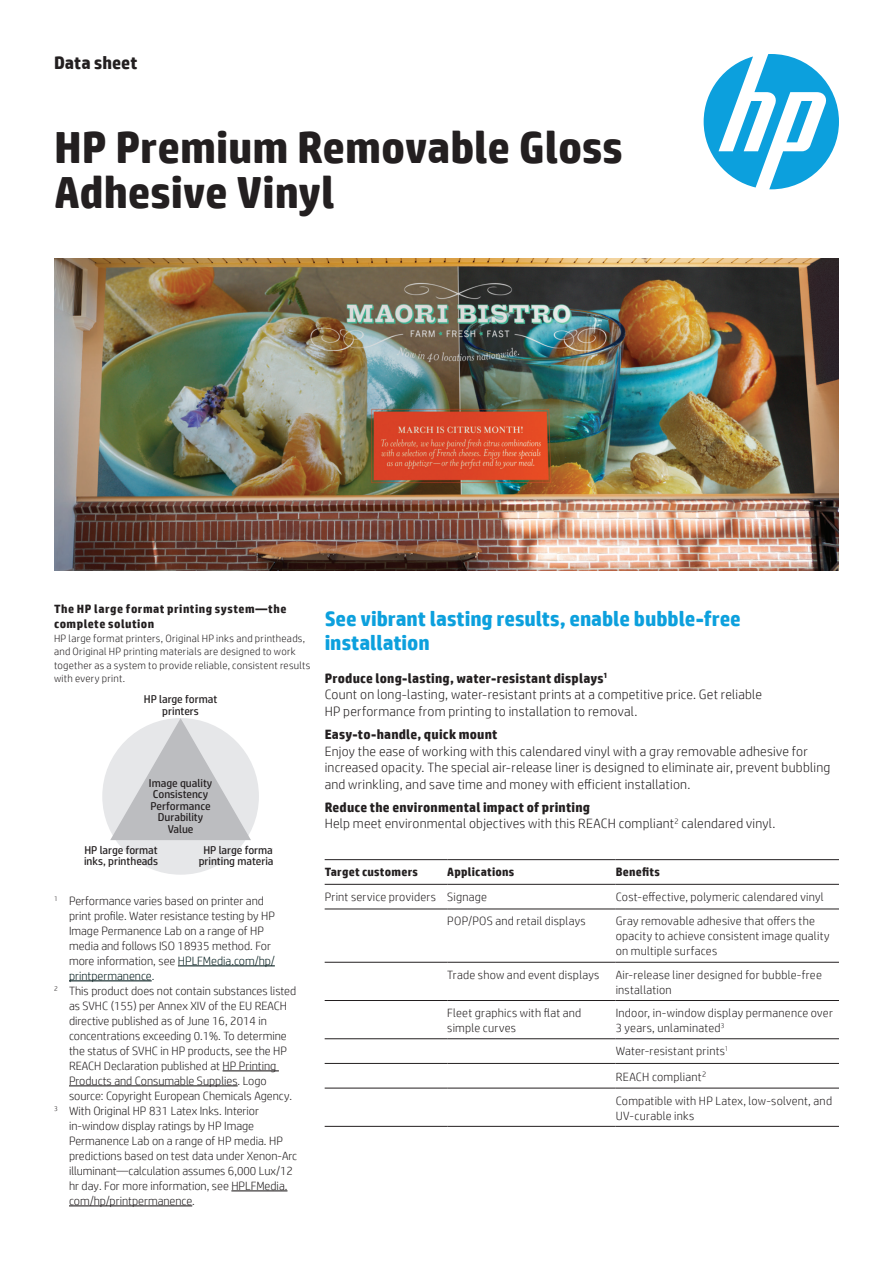
<style>
.page{position:relative;width:893px;height:1263px;background:#fff}
.page>*{position:absolute;margin:0;border:0;box-sizing:border-box;transform-origin:0 0}
.t1{font:700 45px/45px "HP Simplified";letter-spacing:-.005em;color:#231f20}
.t2{font:700 21px/24px "HP Simplified";letter-spacing:-.005em;color:#0ca0dd}
.t3{font:700 18px "HP Simplified";color:#231f20}
.t4{font:300 13.5px/16.5px "HP Simplified";letter-spacing:.015em;color:#231f20}
.t5{font:700 13.5px "HP Simplified";letter-spacing:.015em;color:#231f20}
.t6{font:300 12px "HP Simplified";color:#231f20}
.t7{font:300 12px/15px "HP Simplified";letter-spacing:.02em;color:#231f20}
.t8{font:700 12px/15px "HP Simplified";letter-spacing:.04em;color:#231f20}
.t9{font:700 12px "HP Simplified";letter-spacing:.02em;color:#231f20}
.t10{font:300 12px "HP Simplified";color:#051d1e}
.t11{font:11.25px/11.4px "HP Simplified";color:#231f20;text-align:center}
.t12{font:300 10.5px/13.5px "HP Simplified";letter-spacing:.025em;color:#231f20}
.s1{color:#051d1e}
.s2{font-weight:700}
</style>
<div class="page">
<img style="left:54px;top:259px;width:785px;height:311px">
<svg style="left:704px;top:54px;width:135px;height:135px"></svg>
<div style="left:102px;top:718px;width:157px;height:156px;background:#e6e7e9;border-radius:50%"></div>
<svg style="left:110px;top:718px;width:141px;height:122px"></svg>
<hr style="left:325px;top:859px;width:122px;height:1px;background:#231f20">
<hr style="left:447px;top:859px;width:169px;height:1px;background:#231f20">
<hr style="left:616px;top:859px;width:223px;height:1px;background:#231f20">
<hr style="left:325px;top:884px;width:122px;height:1px;background:#231f20">
<hr style="left:447px;top:884px;width:169px;height:1px;background:#231f20">
<hr style="left:616px;top:884px;width:223px;height:1px;background:#231f20">
<hr style="left:325px;top:909px;width:122px;height:1px;background:#231f20">
<hr style="left:447px;top:909px;width:169px;height:1px;background:#231f20">
<hr style="left:616px;top:909px;width:223px;height:1px;background:#231f20">
<hr style="left:325px;top:962px;width:122px;height:1px;background:#231f20">
<hr style="left:447px;top:962px;width:169px;height:1px;background:#231f20">
<hr style="left:616px;top:962px;width:223px;height:1px;background:#231f20">
<hr style="left:325px;top:1000px;width:122px;height:1px;background:#231f20">
<hr style="left:447px;top:1000px;width:169px;height:1px;background:#231f20">
<hr style="left:616px;top:1000px;width:223px;height:1px;background:#231f20">
<hr style="left:325px;top:1038px;width:122px;height:1px;background:#231f20">
<hr style="left:447px;top:1038px;width:169px;height:1px;background:#231f20">
<hr style="left:616px;top:1038px;width:223px;height:1px;background:#231f20">
<hr style="left:325px;top:1063px;width:122px;height:1px;background:#231f20">
<hr style="left:447px;top:1063px;width:169px;height:1px;background:#231f20">
<hr style="left:616px;top:1063px;width:223px;height:1px;background:#231f20">
<hr style="left:325px;top:1088px;width:122px;height:1px;background:#231f20">
<hr style="left:447px;top:1088px;width:169px;height:1px;background:#231f20">
<hr style="left:616px;top:1088px;width:223px;height:1px;background:#231f20">
<hr style="left:325px;top:1126px;width:122px;height:1px;background:#231f20">
<hr style="left:447px;top:1126px;width:169px;height:1px;background:#231f20">
<hr style="left:616px;top:1126px;width:223px;height:1px;background:#231f20">
<hr style="left:178px;top:965px;width:97px;height:1px;background:#051d1e">
<hr style="left:69px;top:980px;width:83px;height:1px;background:#051d1e">
<hr style="left:223px;top:1070px;width:56px;height:1px;background:#231f20">
<hr style="left:69px;top:1085px;width:169px;height:1px;background:#231f20">
<hr style="left:231px;top:1190px;width:56px;height:1px;background:#231f20">
<hr style="left:69px;top:1205px;width:123px;height:1px;background:#231f20">
<h3 class="t3" style="left:54px;top:51px;width:85px">Data sheet</h3>
<h1 class="t1" style="left:54px;top:125px;width:570px">HP Premium Removable Gloss<br>Adhesive Vinyl</h1>
<p class="t8" style="left:54px;top:602px;width:234px">The HP large format printing system—the complete solution</p>
<p class="t12" style="left:54px;top:631px;width:258px">HP large format printers, Original HP inks and printheads, and Original HP printing materials are designed to work together as a system to provide reliable, consistent results with every print.</p>
<p class="t11" style="left:144px;top:694px;width:75px">HP large format printers</p>
<p class="t11" style="left:149px;top:777px;width:65px">Image quality<br>Consistency<br>Performance<br>Durability<br>Value</p>
<p class="t11" style="left:84px;top:844px;width:76px;text-align:left">HP large format inks, printheads</p>
<p class="t11" style="left:199px;top:844px;width:84px">HP large format printing materials</p>
<p class="t6" style="left:54px;top:893px;width:212px"><sup>1</sup> Performance varies based on printer and</p>
<p class="t6" style="left:69px;top:908px;width:207px">print profile. Water resistance testing by HP</p>
<p class="t6" style="left:69px;top:923px;width:196px">Image Permanence Lab on a range of HP</p>
<p class="t6" style="left:69px;top:938px;width:204px">media and follows ISO 18935 method. For</p>
<p class="t6" style="left:69px;top:953px;width:207px">more information, see <span class="s1">HPLFMedia.com/hp/</span></p>
<p class="t10" style="left:69px;top:968px;width:87px">printpermanence.</p>
<p class="t6" style="left:54px;top:983px;width:244px"><sup>2</sup> This product does not contain substances listed</p>
<p class="t6" style="left:69px;top:998px;width:220px">as SVHC (155) per Annex XIV of the EU REACH</p>
<p class="t6" style="left:69px;top:1013px;width:199px">directive published as of June 16, 2014 in</p>
<p class="t6" style="left:69px;top:1028px;width:219px">concentrations exceeding 0.1%. To determine</p>
<p class="t6" style="left:69px;top:1043px;width:219px">the status of SVHC in HP products, see the HP</p>
<p class="t6" style="left:69px;top:1058px;width:209px">REACH Declaration published at HP Printing</p>
<p class="t6" style="left:69px;top:1073px;width:199px">Products and Consumable Supplies. Logo</p>
<p class="t6" style="left:69px;top:1088px;width:225px">source: Copyright European Chemicals Agency.</p>
<p class="t6" style="left:54px;top:1103px;width:207px"><sup>3</sup> With Original HP 831 Latex Inks. Interior</p>
<p class="t6" style="left:69px;top:1118px;width:187px">in-window display ratings by HP Image</p>
<p class="t6" style="left:69px;top:1133px;width:215px">Permanence Lab on a range of HP media. HP</p>
<p class="t6" style="left:69px;top:1148px;width:230px">predictions based on test data under Xenon-Arc</p>
<p class="t6" style="left:69px;top:1163px;width:226px">illuminant—calculation assumes 6,000 Lux/12</p>
<p class="t6" style="left:69px;top:1178px;width:220px">hr day. For more information, see HPLFMedia.</p>
<p class="t6" style="left:69px;top:1193px;width:127px">com/hp/printpermanence.</p>
<h2 class="t2" style="left:325px;top:607px;width:418px">See vibrant lasting results, enable bubble-free installation</h2>
<p class="t4" style="left:325px;top:670px;width:439px"><span class="s2">Produce long-lasting, water-resistant displays</span><sup>1<br></sup>Count on long-lasting, water-resistant prints at a competitive price. Get reliable<br>HP performance from printing to installation to removal.</p>
<p class="t5" style="left:325px;top:726px;width:174px">Easy-to-handle, quick mount</p>
<p class="t4" style="left:325px;top:742px;width:507px">Enjoy the ease of working with this calendared vinyl with a gray removable adhesive for increased opacity. The special air-release liner is designed to eliminate air, prevent bubbling and wrinkling, and save time and money with efficient installation.</p>
<p class="t4" style="left:325px;top:799px;width:452px"><span class="s2">Reduce the environmental impact of printing<br></span>Help meet environmental objectives with this REACH compliant<sup>2</sup> calendared vinyl.</p>
<p class="t9" style="left:325px;top:864px;width:95px">Target customers</p>
<p class="t9" style="left:447px;top:864px;width:69px">Applications</p>
<p class="t8" style="left:616px;top:864px;width:46px">Benefits</p>
<p class="t7" style="left:325px;top:889px;width:164px">Print service providers Signage</p>
<p class="t7" style="left:616px;top:889px;width:210px">Cost-effective, polymeric calendared vinyl</p>
<p class="t7" style="left:447px;top:913px;width:140px">POP/POS and retail displays</p>
<p class="t7" style="left:616px;top:913px;width:215px">Gray removable adhesive that offers the opacity to achieve consistent image quality on multiple surfaces</p>
<p class="t7" style="left:447px;top:967px;width:154px">Trade show and event displays</p>
<p class="t7" style="left:616px;top:967px;width:208px">Air-release liner designed for bubble-free installation</p>
<p class="t7" style="left:447px;top:1005px;width:136px">Fleet graphics with flat and simple curves</p>
<p class="t7" style="left:616px;top:1005px;width:219px">Indoor, in-window display permanence over<br>3 years, unlaminated<sup>3</sup></p>
<p class="t7" style="left:616px;top:1038px;width:114px;line-height:26px">Water-resistant prints<sup>1<br></sup>REACH compliant<sup>2</sup></p>
<p class="t7" style="left:616px;top:1092px;width:218px">Compatible with HP Latex, low-solvent, and<br>UV-curable inks</p>
</div>
